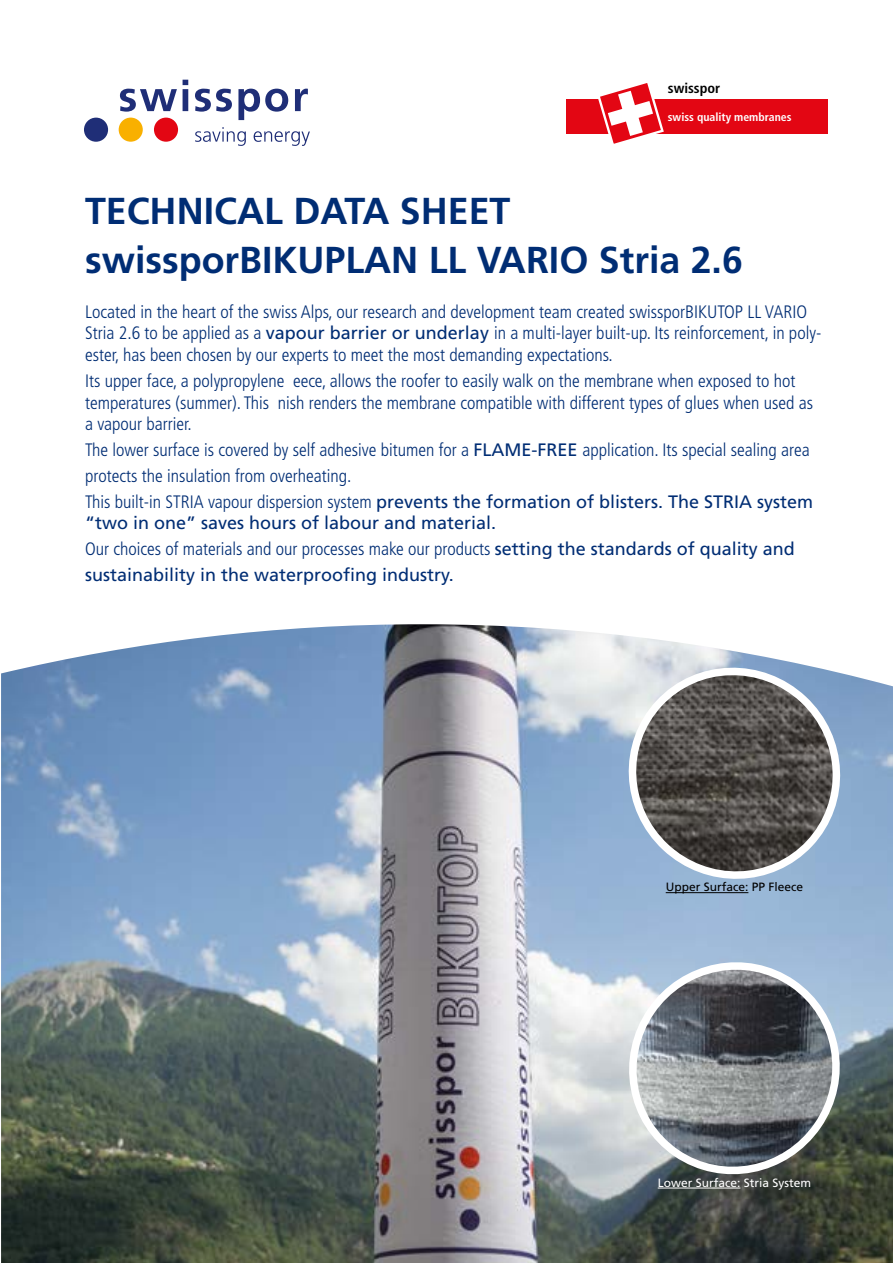
<style>
.page{position:relative;width:893px;height:1263px;background:#fff}
.page>*{position:absolute;margin:0;border:0;box-sizing:border-box;transform-origin:0 0}
.t1{font:700 37.5px/48.8px "Frutiger LT Std";color:#002d74}
.t2{font:300 condensed 18px/21.6px "Frutiger LT Std";color:#002d74}
.t3{font:18px/25.8px "Frutiger LT Std";color:#002d74}
.t4{font:700 condensed 14.1px "Frutiger LT Std";color:#000}
.t5{font:12px "Frutiger LT Std";color:#fff}
.t6{font:12px "Frutiger LT Std";color:#000}
.t7{font:700 condensed 11.4px "Frutiger LT Std";color:#fff}
.s1{font-weight:400;font-stretch:normal}
.s2{font-weight:300;font-stretch:condensed}
</style>
<div class="page">
<div style="left:567px;top:99px;width:261px;height:35px;background:#e30613"></div>
<svg style="left:598px;top:83px;width:66px;height:61px"></svg>
<svg style="left:120px;top:89px;width:57px;height:23px"></svg>
<svg style="left:183px;top:80px;width:5px;height:31px"></svg>
<svg style="left:195px;top:89px;width:37px;height:23px"></svg>
<svg style="left:238px;top:89px;width:50px;height:31px"></svg>
<svg style="left:295px;top:89px;width:13px;height:22px"></svg>
<div style="left:84px;top:118px;width:24px;height:24px;background:#1f2e77;border-radius:50%"></div>
<div style="left:119px;top:118px;width:24px;height:24px;background:#f9b000;border-radius:50%"></div>
<div style="left:154px;top:118px;width:24px;height:24px;background:#e30613;border-radius:50%"></div>
<svg style="left:195px;top:127px;width:51px;height:19px"></svg>
<svg style="left:254px;top:131px;width:56px;height:15px"></svg>
<img style="left:1px;top:624px;width:892px;height:639px">
<svg style="left:611px;top:650px;width:247px;height:236px;background:#818891"></svg>
<svg style="left:619px;top:941px;width:241px;height:254px;background:#80898f"></svg>
<hr style="left:666px;top:892px;width:82px;height:1px;background:#000">
<hr style="left:658px;top:1188px;width:82px;height:1px;background:#fff">
<p class="t4" style="left:668px;top:80px;width:54px">swisspor</p>
<p class="t7" style="left:668px;top:110px;width:125px">swiss quality membranes</p>
<h1 class="t1" style="left:85px;top:186px;width:659px">TECHNICAL DATA SHEET swissporBIKUPLAN LL VARIO Stria 2.6</h1>
<p class="t2" style="left:85px;top:301px;width:738px">Located in the heart of the swiss Alps, our research and development team created swissporBIKUTOP LL VARIO<br>Stria 2.6 to be applied as a <span class="s1">vapour barrier or underlay</span> in a multi-layer built-up. Its reinforcement, in poly&shy;ester, has been chosen by our experts to meet the most demanding expectations.</p>
<p class="t2" style="left:85px;top:370px;width:730px">Its upper face, a polypropylene eece, allows the roofer to easily walk on the membrane when exposed to hot temperatures (summer). This nish renders the membrane compatible with different types of glues when used as a vapour barrier.</p>
<p class="t2" style="left:85px;top:437px;width:730px;line-height:25.8px">The lower surface is covered by self adhesive bitumen for a <span class="s1">FLAME-FREE</span> application. Its special sealing area protects the insulation from overheating.<br>This built-in STRIA vapour dispersion system <span class="s1">prevents the formation of blisters. The STRIA system</span></p>
<p class="t3" style="left:85px;top:510px;width:711px">“two in one” saves hours of labour and material.<br><span class="s2">Our choices of materials and our processes make our products</span> setting the standards of quality and sustainability in the waterproofing industry.</p>
<p class="t6" style="left:666px;top:880px;width:139px">Upper Surface: PP Fleece</p>
<p class="t5" style="left:658px;top:1175px;width:155px">Lower Surface: Stria System</p>
</div>
